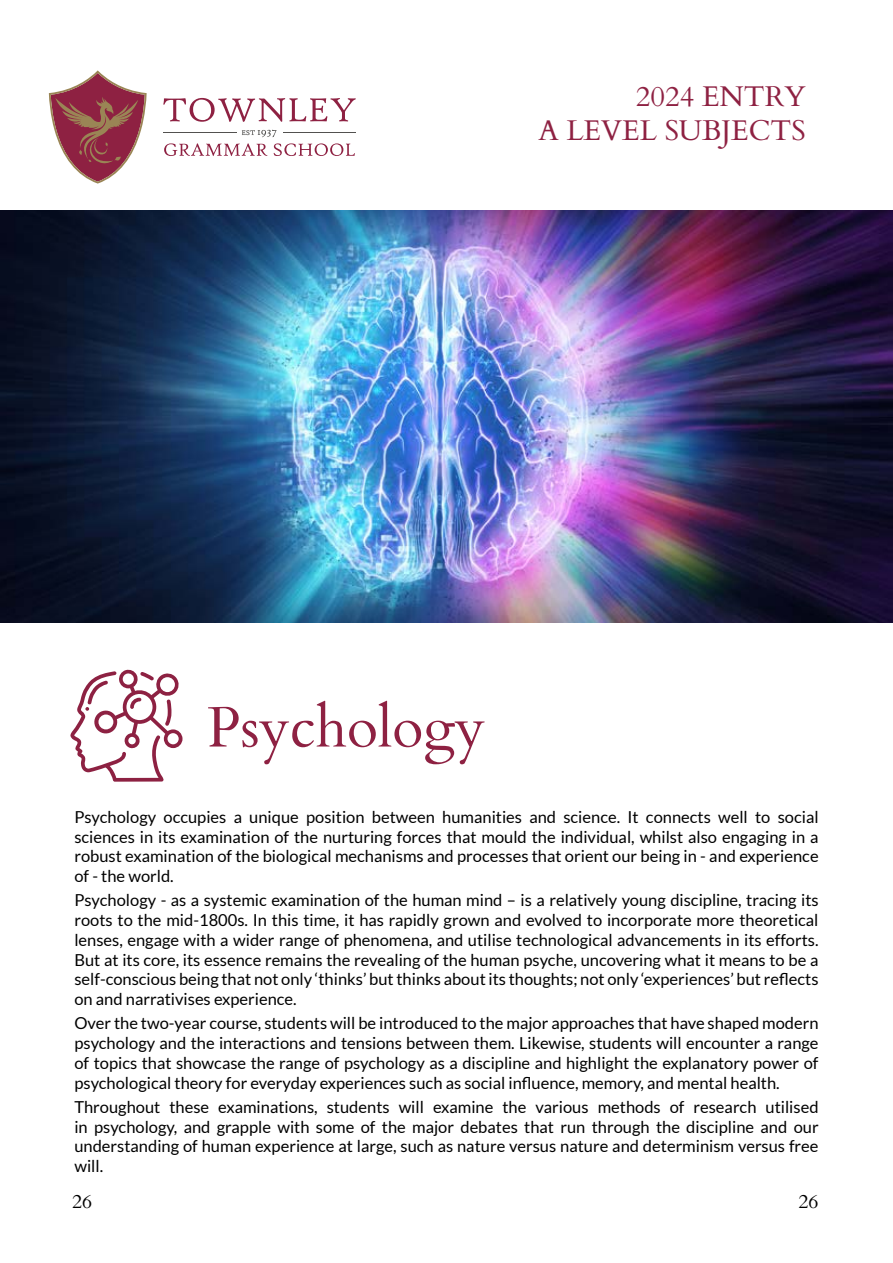
<style>
.page{position:relative;width:893px;height:1263px;background:#fff}
.page>*{position:absolute;margin:0;border:0;box-sizing:border-box;transform-origin:0 0}
.t1{font:57px "Cardo";color:#8e2142}
.t2{font:28.5px/34.2px "Cardo";color:#8e2142;text-align:right}
.t3{font:19.5px "Cardo";color:#000}
.t4{font:16.5px/19.8px "Lato";color:#000;text-align:justify}
</style>
<div class="page">
<img style="left:0;top:210px;width:893px;height:413px">
<svg style="left:70px;top:669px;width:113px;height:113px"></svg>
<svg style="left:242px;top:130px;width:35px;height:7px"></svg>
<hr style="left:283px;top:132px;width:72px;height:1px;background:#52514f">
<hr style="left:163px;top:132px;width:74px;height:1px;background:#52514f">
<svg style="left:164px;top:143px;width:103px;height:13px"></svg>
<svg style="left:274px;top:143px;width:81px;height:13px"></svg>
<svg style="left:163px;top:98px;width:193px;height:24px"></svg>
<svg style="left:49px;top:70px;width:98px;height:114px"></svg>
<h2 class="t2" style="left:538px;top:78px;width:269px">2024 ENTRY<br>A LEVEL SUBJECTS</h2>
<h1 class="t1" style="left:207px;top:681px;width:280px">Psychology</h1>
<p class="t4" style="left:74px;top:807px;width:746px">Psychology occupies a unique position between humanities and science. It connects well to social sciences in its examination of the nurturing forces that mould the individual, whilst also engaging in a robust examination of the biological mechanisms and processes that orient our being in - and experience of - the world.</p>
<p class="t4" style="left:74px;top:890px;width:746px">Psychology - as a systemic examination of the human mind – is a relatively young discipline, tracing its roots to the mid-1800s. In this time, it has rapidly grown and evolved to incorporate more theoretical lenses, engage with a wider range of phenomena, and utilise technological advancements in its efforts.<br>But at its core, its essence remains the revealing of the human psyche, uncovering what it means to be a self-conscious being that not only ‘thinks’ but thinks about its thoughts; not only ‘experiences’ but reflects on and narrativises experience.</p>
<p class="t4" style="left:74px;top:1013px;width:746px">Over the two-year course, students will be introduced to the major approaches that have shaped modern psychology and the interactions and tensions between them. Likewise, students will encounter a range of topics that showcase the range of psychology as a discipline and highlight the explanatory power of psychological theory for everyday experiences such as social influence, memory, and mental health.</p>
<p class="t4" style="left:74px;top:1097px;width:746px">Throughout these examinations, students will examine the various methods of research utilised in psychology, and grapple with some of the major debates that run through the discipline and our understanding of human experience at large, such as nature versus nature and determinism versus free will.</p>
<p class="t3" style="left:72px;top:1185px;width:21px">26</p>
<p class="t3" style="left:799px;top:1185px;width:21px">26</p>
</div>
